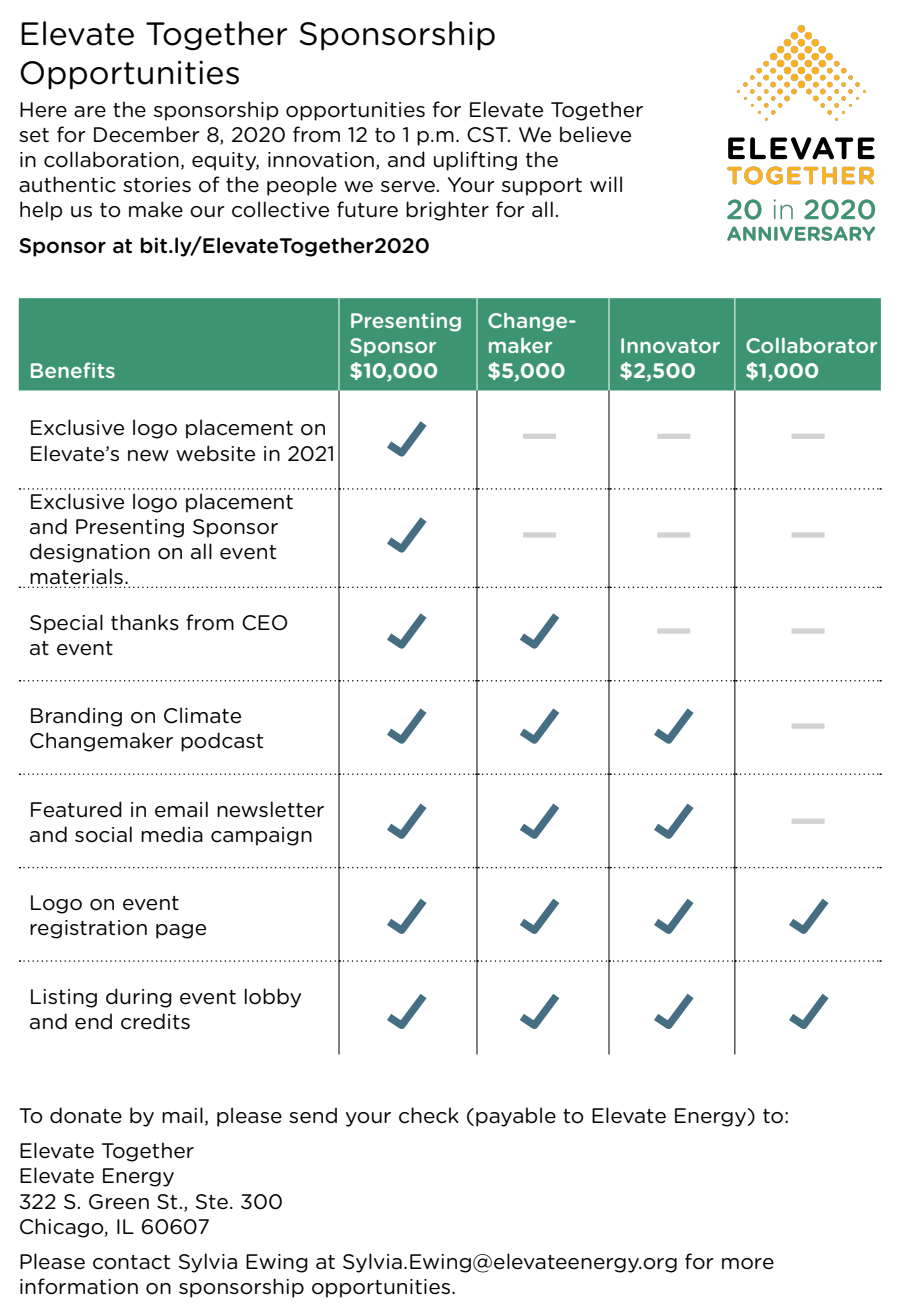
<style>
.page{position:relative;width:900px;height:1313px;background:#fff}
.page>*{position:absolute;margin:0;border:0;box-sizing:border-box;transform-origin:0 0}
.t1{font:32.25px/38.7px "Gotham Rounded";color:#000}
.t2{font:21px/25.2px "Gotham Rounded";color:#000}
.t3{font:500 21px/25.2px "Gotham Rounded";color:#fff}
.t4{font:500 21px "Gotham Rounded";color:#000}
.s1{font-weight:700}
</style>
<div class="page">
<div style="left:19px;top:298px;width:862px;height:92px;background:#3c9570"></div>
<hr style="left:339px;top:390px;width:1px;height:98px;background:#000">
<hr style="left:339px;top:489px;width:1px;height:97px;background:#000">
<hr style="left:339px;top:588px;width:1px;height:92px;background:#000">
<hr style="left:339px;top:681px;width:1px;height:92px;background:#000">
<hr style="left:339px;top:775px;width:1px;height:92px;background:#000">
<hr style="left:339px;top:868px;width:1px;height:92px;background:#000">
<hr style="left:339px;top:961px;width:1px;height:93px;background:#000">
<hr style="left:477px;top:961px;width:1px;height:93px;background:#000">
<hr style="left:609px;top:961px;width:1px;height:93px;background:#000">
<hr style="left:734px;top:961px;width:1px;height:93px;background:#000">
<svg style="left:20px;top:488px;width:861px;height:1px"></svg>
<svg style="left:20px;top:586px;width:861px;height:2px"></svg>
<svg style="left:20px;top:680px;width:861px;height:1px"></svg>
<svg style="left:20px;top:773px;width:861px;height:2px"></svg>
<svg style="left:20px;top:867px;width:861px;height:1px"></svg>
<hr style="left:477px;top:298px;width:1px;height:92px;background:#fff">
<hr style="left:609px;top:298px;width:1px;height:92px;background:#fff">
<hr style="left:734px;top:298px;width:1px;height:92px;background:#fff">
<hr style="left:477px;top:390px;width:1px;height:99px;background:#000">
<hr style="left:609px;top:390px;width:1px;height:99px;background:#000">
<hr style="left:734px;top:390px;width:1px;height:99px;background:#000">
<hr style="left:477px;top:489px;width:1px;height:98px;background:#000">
<hr style="left:609px;top:489px;width:1px;height:98px;background:#000">
<hr style="left:734px;top:489px;width:1px;height:98px;background:#000">
<hr style="left:477px;top:587px;width:1px;height:94px;background:#000">
<hr style="left:609px;top:587px;width:1px;height:94px;background:#000">
<hr style="left:734px;top:587px;width:1px;height:94px;background:#000">
<hr style="left:477px;top:681px;width:1px;height:93px;background:#000">
<hr style="left:609px;top:681px;width:1px;height:93px;background:#000">
<hr style="left:734px;top:681px;width:1px;height:93px;background:#000">
<hr style="left:477px;top:774px;width:1px;height:93px;background:#000">
<hr style="left:609px;top:774px;width:1px;height:93px;background:#000">
<hr style="left:734px;top:774px;width:1px;height:93px;background:#000">
<hr style="left:477px;top:867px;width:1px;height:93px;background:#000">
<hr style="left:609px;top:867px;width:1px;height:93px;background:#000">
<hr style="left:734px;top:867px;width:1px;height:93px;background:#000">
<hr style="left:339px;top:298px;width:1px;height:92px;background:#fff">
<svg style="left:20px;top:960px;width:861px;height:1px"></svg>
<svg style="left:387px;top:421px;width:40px;height:36px"></svg>
<svg style="left:387px;top:517px;width:40px;height:36px"></svg>
<svg style="left:387px;top:613px;width:40px;height:36px"></svg>
<svg style="left:519px;top:613px;width:41px;height:36px"></svg>
<svg style="left:387px;top:708px;width:40px;height:36px"></svg>
<svg style="left:519px;top:708px;width:41px;height:36px"></svg>
<svg style="left:654px;top:708px;width:40px;height:36px"></svg>
<svg style="left:387px;top:803px;width:40px;height:36px"></svg>
<svg style="left:519px;top:803px;width:41px;height:36px"></svg>
<svg style="left:654px;top:803px;width:40px;height:36px"></svg>
<svg style="left:387px;top:898px;width:40px;height:36px"></svg>
<svg style="left:520px;top:898px;width:40px;height:36px"></svg>
<svg style="left:654px;top:898px;width:40px;height:36px"></svg>
<svg style="left:789px;top:898px;width:40px;height:36px"></svg>
<svg style="left:387px;top:993px;width:40px;height:36px"></svg>
<svg style="left:520px;top:993px;width:40px;height:36px"></svg>
<svg style="left:654px;top:993px;width:40px;height:36px"></svg>
<svg style="left:789px;top:993px;width:40px;height:36px"></svg>
<div style="left:523px;top:532px;width:33px;height:5px;background:#d2d2d2"></div>
<div style="left:657px;top:532px;width:33px;height:5px;background:#d2d2d2"></div>
<div style="left:657px;top:628px;width:33px;height:5px;background:#d2d2d2"></div>
<div style="left:792px;top:532px;width:33px;height:5px;background:#d2d2d2"></div>
<div style="left:792px;top:628px;width:33px;height:5px;background:#d2d2d2"></div>
<div style="left:792px;top:723px;width:33px;height:5px;background:#d2d2d2"></div>
<div style="left:792px;top:818px;width:33px;height:6px;background:#d2d2d2"></div>
<div style="left:523px;top:434px;width:33px;height:5px;background:#d2d2d2"></div>
<div style="left:657px;top:434px;width:33px;height:5px;background:#d2d2d2"></div>
<div style="left:792px;top:434px;width:33px;height:5px;background:#d2d2d2"></div>
<img style="left:727px;top:25px;width:149px;height:216px">
<p class="t1" style="left:19px;top:13px;width:479px">Elevate Together Sponsorship<br>Opportunities</p>
<p class="t2" style="left:19px;top:96px;width:626px">Here are the sponsorship opportunities for Elevate Together set for December 8, 2020 from 12 to 1 p.m. CST. We believe in collaboration, equity, innovation, and uplifting the authentic stories of the people we serve. Your support will help us to make our collective future brighter for all.</p>
<p class="t4" style="left:19px;top:230px;width:413px">Sponsor at bit.ly/ElevateTogether2020</p>
<p class="t3" style="left:29px;top:357px;width:88px">Benefits</p>
<p class="t2" style="left:29px;top:414px;width:307px">Exclusive logo placement on<br>Elevate’s new website in 2021</p>
<p class="t2" style="left:29px;top:488px;width:266px">Exclusive logo placement and Presenting Sponsor designation on all event materials.</p>
<p class="t2" style="left:29px;top:609px;width:261px">Special thanks from CEO at event</p>
<p class="t3" style="left:350px;top:306px;width:114px">Presenting<br>Sponsor <span class="s1">$10,000</span></p>
<p class="t3" style="left:488px;top:306px;width:91px">Change&shy;maker <span class="s1">$5,000</span></p>
<p class="t2" style="left:29px;top:702px;width:237px">Branding on Climate<br>Changemaker podcast</p>
<p class="t2" style="left:29px;top:795px;width:297px">Featured in email newsletter and social media campaign</p>
<p class="t2" style="left:29px;top:889px;width:179px">Logo on event registration page</p>
<p class="t2" style="left:29px;top:982px;width:274px">Listing during event lobby and end credits</p>
<p class="t3" style="left:620px;top:332px;width:103px">Innovator <span class="s1">$2,500</span></p>
<p class="t3" style="left:745px;top:332px;width:134px">Collaborator <span class="s1">$1,000</span></p>
<p class="t2" style="left:19px;top:1101px;width:772px">To donate by mail, please send your check (payable to Elevate Energy) to:</p>
<p class="t2" style="left:19px;top:1137px;width:177px">Elevate Together</p>
<p class="t2" style="left:19px;top:1162px;width:158px">Elevate Energy</p>
<p class="t2" style="left:19px;top:1187px;width:266px">322 S. Green St., Ste. 300</p>
<p class="t2" style="left:19px;top:1212px;width:193px">Chicago, IL 60607</p>
<p class="t2" style="left:19px;top:1248px;width:757px">Please contact Sylvia Ewing at Sylvia.Ewing@elevateenergy.org for more information on sponsorship opportunities.</p>
</div>
